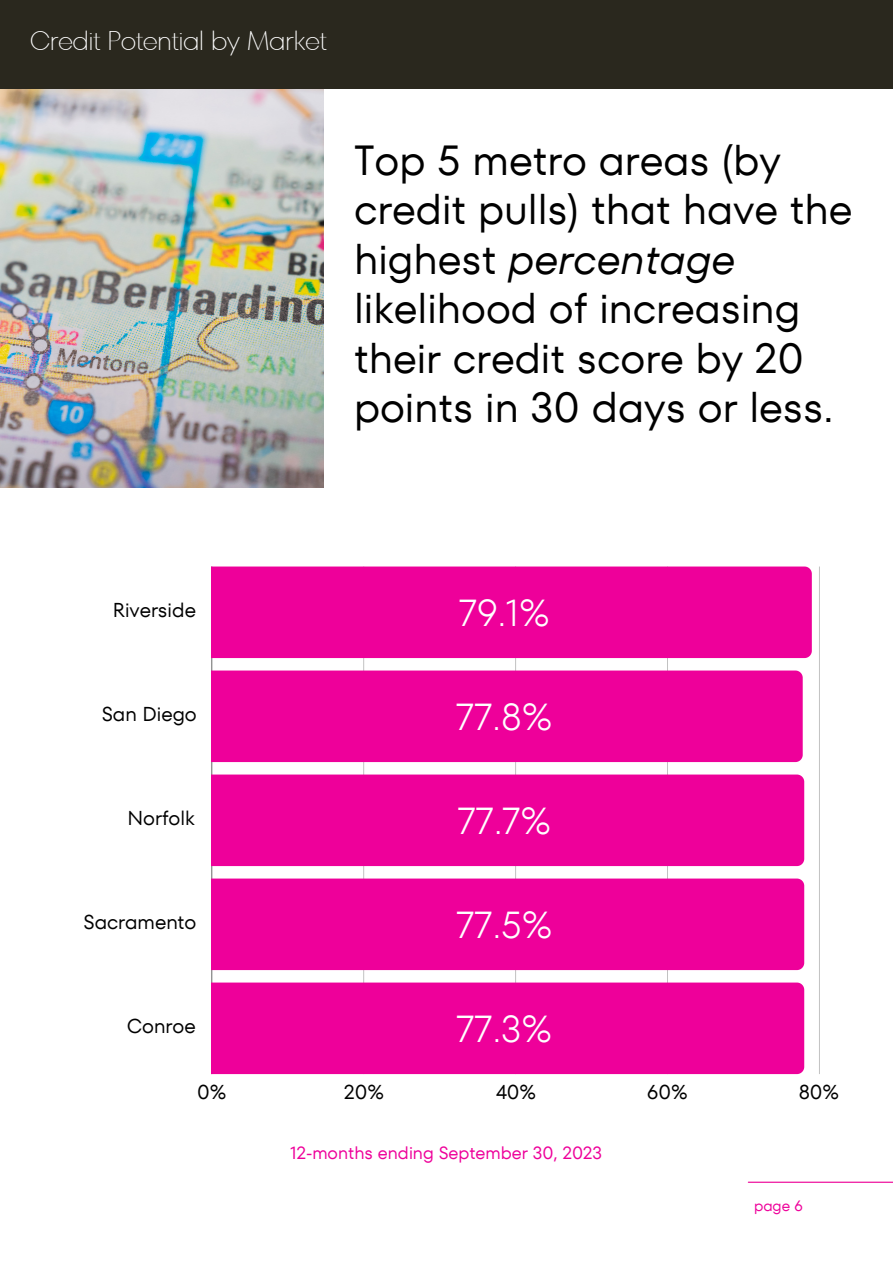
<style>
.page{position:relative;width:893px;height:1264px;background:#fff}
.page>*{position:absolute;margin:0;border:0;box-sizing:border-box;transform-origin:0 0}
.t1{font:42px/49.5px "TT Fors";color:#000}
.t2{font:300 37.5px "TT Fors";color:#fff}
.t3{font:200 27px "TT Fors Display";color:#fff}
.t4{font:20.1px "TT Fors";color:#000}
.t5{font:17.55px "TT Fors";color:#ee009a}
.t6{font:15px "TT Fors";color:#ee009a}
.s1{font-style:italic}
</style>
<div class="page">
<div style="left:0;top:0;width:892px;height:89px;background:#2a281e"></div>
<hr style="left:748px;top:1181px;width:144px;height:1px;background:#ee009a">
<img style="left:0;top:89px;width:324px;height:399px">
<hr style="left:363px;top:566px;width:1px;height:508px;background:#000">
<hr style="left:515px;top:566px;width:1px;height:508px;background:#000">
<hr style="left:667px;top:566px;width:1px;height:508px;background:#000">
<hr style="left:818px;top:566px;width:1px;height:508px;background:#000">
<hr style="left:211px;top:566px;width:1px;height:508px;background:#000">
<div style="left:212px;top:566px;width:599px;height:92px;background:#ee009a"></div>
<div style="left:212px;top:670px;width:590px;height:92px;background:#ee009a"></div>
<div style="left:212px;top:774px;width:592px;height:92px;background:#ee009a"></div>
<div style="left:212px;top:878px;width:592px;height:92px;background:#ee009a"></div>
<div style="left:212px;top:982px;width:592px;height:92px;background:#ee009a"></div>
<p class="t3" style="left:30px;top:22px;width:298px">Credit Potential by Market</p>
<p class="t1" style="left:354px;top:135px;width:500px">Top 5 metro areas (by credit pulls) that have the highest <span class="s1">percentage </span>likelihood of increasing their credit score by 20 points in 30 days or less.</p>
<p class="t4" style="left:113px;top:596px;width:85px">Riverside</p>
<p class="t2" style="left:459px;top:586px;width:92px">79.1%</p>
<p class="t4" style="left:102px;top:700px;width:97px">San Diego</p>
<p class="t2" style="left:456px;top:690px;width:98px">77.8%</p>
<p class="t4" style="left:127px;top:804px;width:69px">Norfolk</p>
<p class="t2" style="left:457px;top:794px;width:95px">77.7%</p>
<p class="t4" style="left:83px;top:908px;width:114px">Sacramento</p>
<p class="t2" style="left:456px;top:898px;width:98px">77.5%</p>
<p class="t4" style="left:127px;top:1012px;width:70px">Conroe</p>
<p class="t2" style="left:456px;top:1002px;width:97px">77.3%</p>
<p class="t4" style="left:197px;top:1078px;width:31px">0%</p>
<p class="t4" style="left:344px;top:1078px;width:41px">20%</p>
<p class="t4" style="left:496px;top:1078px;width:42px">40%</p>
<p class="t4" style="left:647px;top:1078px;width:42px">60%</p>
<p class="t4" style="left:798px;top:1078px;width:42px">80%</p>
<p class="t5" style="left:290px;top:1140px;width:313px">12-months ending September 30, 2023</p>
<p class="t6" style="left:754px;top:1194px;width:50px">page 6</p>
</div>
